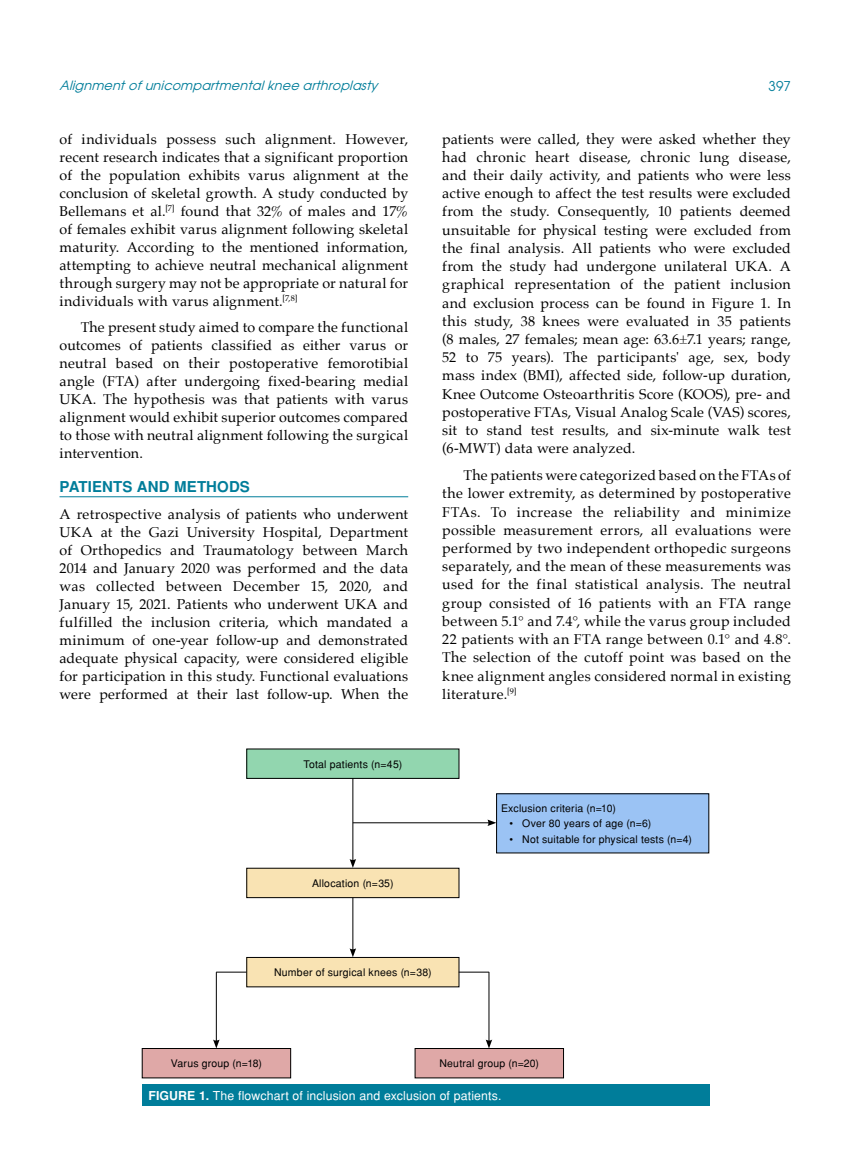
<style>
.page{position:relative;width:859px;height:1170px;background:#fff}
.page>*{position:absolute;margin:0;border:0;box-sizing:border-box;transform-origin:0 0}
.t1{font:700 15px "Helvetica Tr";letter-spacing:.005em;color:#007d9a}
.t2{font:14.25px/18.1px "Palatino";letter-spacing:.015em;color:#000;text-align:justify}
.t3{font:13.5px "Avant Garde Tr";color:#007d9a}
.t4{font:italic 12.75px "Avant Garde Tr";color:#007d9a}
.t5{font:12.3px "Helvetica Normal Tr";letter-spacing:.01em;color:#fff}
.t6{font:10.5px "Helvetica Normal Tr";letter-spacing:.02em;color:#000}
.s1{font-family:"Helvetica Tr";font-weight:700}
</style>
<div class="page">
<hr style="left:60px;top:496px;width:348px;height:1px;background:#007d9a">
<div style="left:247px;top:749px;width:212px;height:29px;background:#92d6af"></div>
<div style="left:497px;top:793px;width:212px;height:59px;background:#9bc3f4"></div>
<div style="left:247px;top:868px;width:212px;height:29px;background:#f9e3b3"></div>
<div style="left:247px;top:957px;width:212px;height:29px;background:#f9e3b3"></div>
<div style="left:247px;top:957px;width:212px;height:29px;border:1px solid #000"></div>
<div style="left:142px;top:1048px;width:149px;height:29px;background:#dfa8a7"></div>
<div style="left:142px;top:1048px;width:149px;height:29px;border:1px solid #000"></div>
<div style="left:415px;top:1048px;width:148px;height:29px;background:#dfa8a7"></div>
<div style="left:415px;top:1048px;width:149px;height:29px;border:1px solid #000"></div>
<hr style="left:353px;top:778px;width:1px;height:83px;background:#000">
<svg style="left:350px;top:858px;width:6px;height:9px"></svg>
<hr style="left:353px;top:897px;width:1px;height:53px;background:#000">
<svg style="left:350px;top:948px;width:6px;height:9px"></svg>
<hr style="left:353px;top:822px;width:137px;height:1px;background:#000">
<svg style="left:487px;top:819px;width:9px;height:7px"></svg>
<hr style="left:216px;top:971px;width:31px;height:1px;background:#000">
<hr style="left:216px;top:972px;width:1px;height:69px;background:#000">
<svg style="left:213px;top:1039px;width:7px;height:9px"></svg>
<hr style="left:459px;top:971px;width:30px;height:1px;background:#000">
<hr style="left:489px;top:972px;width:1px;height:69px;background:#000">
<svg style="left:486px;top:1039px;width:6px;height:9px"></svg>
<div style="left:142px;top:1084px;width:567px;height:22px;background:#007d9a"></div>
<p class="t4" style="left:60px;top:78px;width:324px">Alignmentofunicompartmentalknee arthroplasty</p>
<p class="t3" style="left:768px;top:77px;width:24px">397</p>
<p class="t2" style="left:60px;top:130px;width:350px">of individuals possess such alignment. However, recent research indicates that a significant proportion of the population exhibits varus alignment at the conclusion of skeletal growth. A study conducted by Bellemans et al.<sup>[7]</sup> found that 32% of males and 17% of females exhibit varus alignment following skeletal maturity. According to the mentioned information, attempting to achieve neutral mechanical alignment through surgery may not be appropriate or natural for individuals with varus alignment.<sup>[7,8]</sup></p>
<p class="t2" style="left:60px;top:318px;width:350px;text-indent:21px">The present study aimed to compare the functional outcomes of patients classified as either varus or neutral based on their postoperative femorotibial angle (FTA) after undergoing fixed-bearing medial UKA. The hypothesis was that patients with varus alignment would exhibit superior outcomes compared to those with neutral alignment following the surgical intervention.</p>
<p class="t1" style="left:60px;top:478px;width:192px">PATIENTS AND METHODS</p>
<p class="t2" style="left:60px;top:504px;width:350px">A retrospective analysis of patients who underwent UKA at the Gazi University Hospital, Department of Orthopedics and Traumatology between March 2014 and January 2020 was performed and the data was collected between December 15, 2020, and January 15, 2021. Patients who underwent UKA and fulfilled the inclusion criteria, which mandated a minimum of one-year follow-up and demonstrated adequate physical capacity, were considered eligible for participation in this study. Functional evaluations were performed at their last follow-up. When the</p>
<p class="t2" style="left:442px;top:130px;width:350px">patients were called, they were asked whether they had chronic heart disease, chronic lung disease, and their daily activity, and patients who were less active enough to affect the test results were excluded from the study. Consequently, 10 patients deemed unsuitable for physical testing were excluded from the final analysis. All patients who were excluded from the study had undergone unilateral UKA. A graphical representation of the patient inclusion and exclusion process can be found in Figure 1. In this study, 38 knees were evaluated in 35 patients (8 males, 27 females; mean age: 63.6±7.1 years; range, 52 to 75 years). The participants' age, sex, body mass index (BMI), affected side, follow-up duration, Knee Outcome Osteoarthritis Score (KOOS), pre- and postoperative FTAs, Visual Analog Scale (VAS) scores, sit to stand test results, and six-minute walk test (6-MWT) data were analyzed.</p>
<p class="t2" style="left:442px;top:466px;width:350px;text-indent:21px">The patients were categorized based on the FTAs of the lower extremity, as determined by postoperative FTAs. To increase the reliability and minimize possible measurement errors, all evaluations were performed by two independent orthopedic surgeons separately, and the mean of these measurements was used for the final statistical analysis. The neutral group consisted of 16 patients with an FTA range between 5.1° and 7.4°, while the varus group included 22 patients with an FTA range between 0.1° and 4.8°.<br>The selection of the cutoff point was based on the knee alignment angles considered normal in existing literature.<sup>[9]</sup></p>
<p class="t6" style="left:303px;top:757px;width:100px">Total patients (n=45)</p>
<p class="t6" style="left:312px;top:876px;width:83px">Allocation (n=35)</p>
<p class="t6" style="left:274px;top:965px;width:159px">Number of surgical knees (n=38)</p>
<p class="t6" style="left:501px;top:801px;width:116px">Exclusion criteria (n=10)</p>
<p class="t6" style="left:509px;top:817px;width:143px">• Over 80 years of age (n=6)</p>
<p class="t6" style="left:509px;top:832px;width:184px">• Not suitable for physical tests (n=4)</p>
<p class="t6" style="left:171px;top:1056px;width:92px">Varus group (n=18)</p>
<p class="t6" style="left:439px;top:1056px;width:101px">Neutral group (n=20)</p>
<p class="t5" style="left:148px;top:1087px;width:355px"><span class="s1">FIGURE 1.</span> The flowchart of inclusion and exclusion of patients.</p>
</div>
